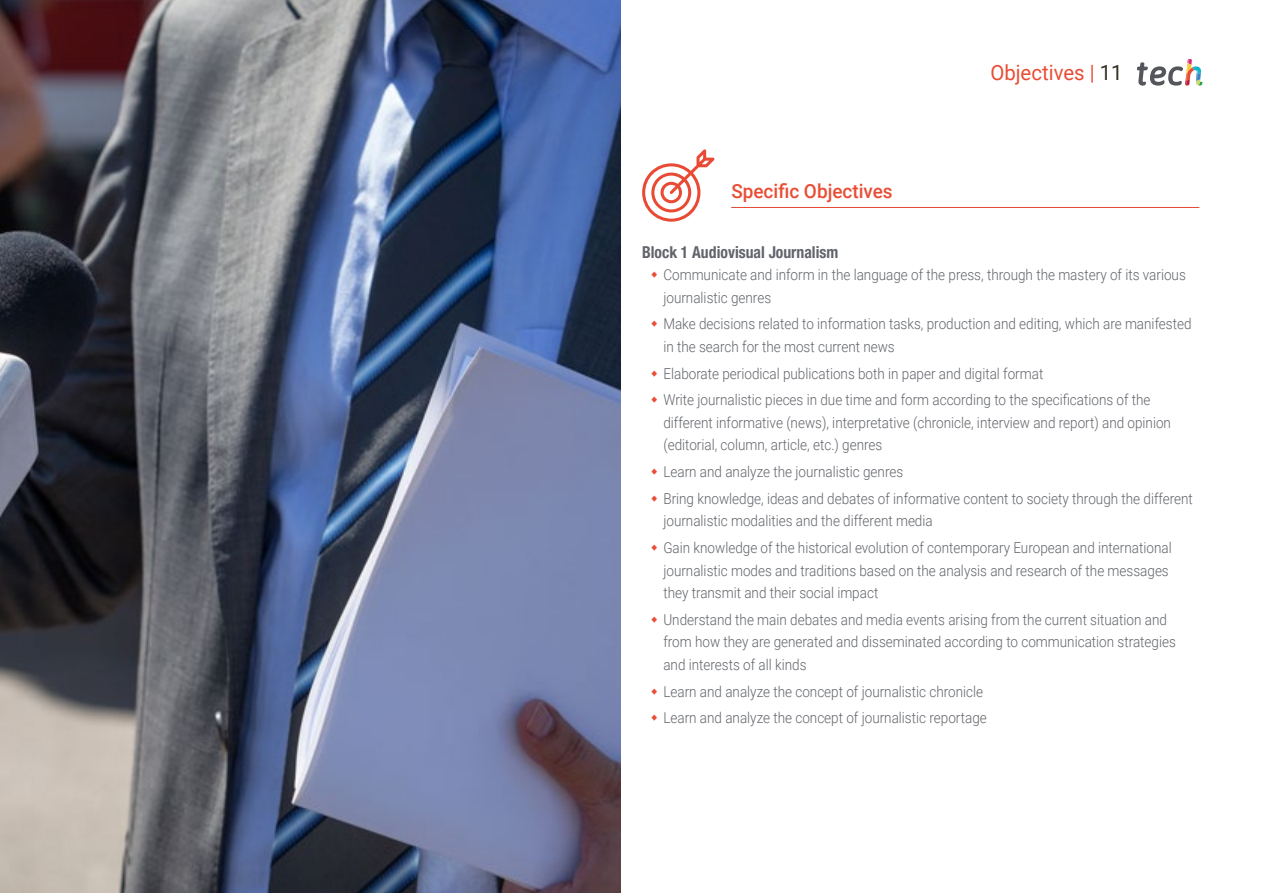
<style>
.page{position:relative;width:1263px;height:893px;background:#fff}
.page>*{position:absolute;margin:0;border:0;box-sizing:border-box;transform-origin:0 0}
.t1{font:21px "Roboto";color:#e94d35}
.t2{font:500 19.5px "Roboto";color:#e94d35}
.t3{font:700 condensed 16.5px "Helvetica Neue LT Std";color:#61646a;scale:.95 1}
.t4{font:300 15px/22.5px "Roboto";color:#61646a;scale:.9 1}
.s1{color:#312e20}
</style>
<div class="page">
<svg style="left:642px;top:149px;width:72px;height:73px"></svg>
<hr style="left:731px;top:207px;width:468px;height:1px;background:#e94d35">
<svg style="left:1137px;top:59px;width:65px;height:27px"></svg>
<img style="left:0;top:0;width:621px;height:893px">
<h2 class="t2" style="left:731px;top:178px;width:163px">Specific Objectives</h2>
<h1 class="t1" style="left:990px;top:57px;width:134px">Objectives | <span class="s1">11</span></h1>
<p class="t3" style="left:642px;top:242px;width:208px">Block 1 Audiovisual Journalism</p>
<p class="t4" style="left:663px;top:263px;width:582px">Communicate and inform in the language of the press, through the mastery of its various journalistic genres</p>
<p class="t4" style="left:663px;top:312px;width:588px">Make decisions related to information tasks, production and editing, which are manifested in the search for the most current news</p>
<p class="t4" style="left:663px;top:359px;width:543px;line-height:26.7px">Elaborate periodical publications both in paper and digital format<br>Write journalistic pieces in due time and form according to the specifications of the</p>
<p class="t4" style="left:663px;top:411px;width:565px">different informative (news), interpretative (chronicle, interview and report) and opinion (editorial, column, article, etc.) genres</p>
<p class="t4" style="left:663px;top:458px;width:590px;line-height:26.7px">Learn and analyze the journalistic genres<br>Bring knowledge, ideas and debates of informative content to society through the different</p>
<p class="t4" style="left:663px;top:507px;width:566px;line-height:26.7px">journalistic modalities and the different media<br>Gain knowledge of the historical evolution of contemporary European and international</p>
<p class="t4" style="left:663px;top:558px;width:563px">journalistic modes and traditions based on the analysis and research of the messages they transmit and their social impact</p>
<p class="t4" style="left:663px;top:608px;width:571px">Understand the main debates and media events arising from the current situation and from how they are generated and disseminated according to communication strategies and interests of all kinds</p>
<p class="t4" style="left:663px;top:677px;width:361px;line-height:26.7px">Learn and analyze the concept of journalistic chronicle<br>Learn and analyze the concept of journalistic reportage</p>
</div>
